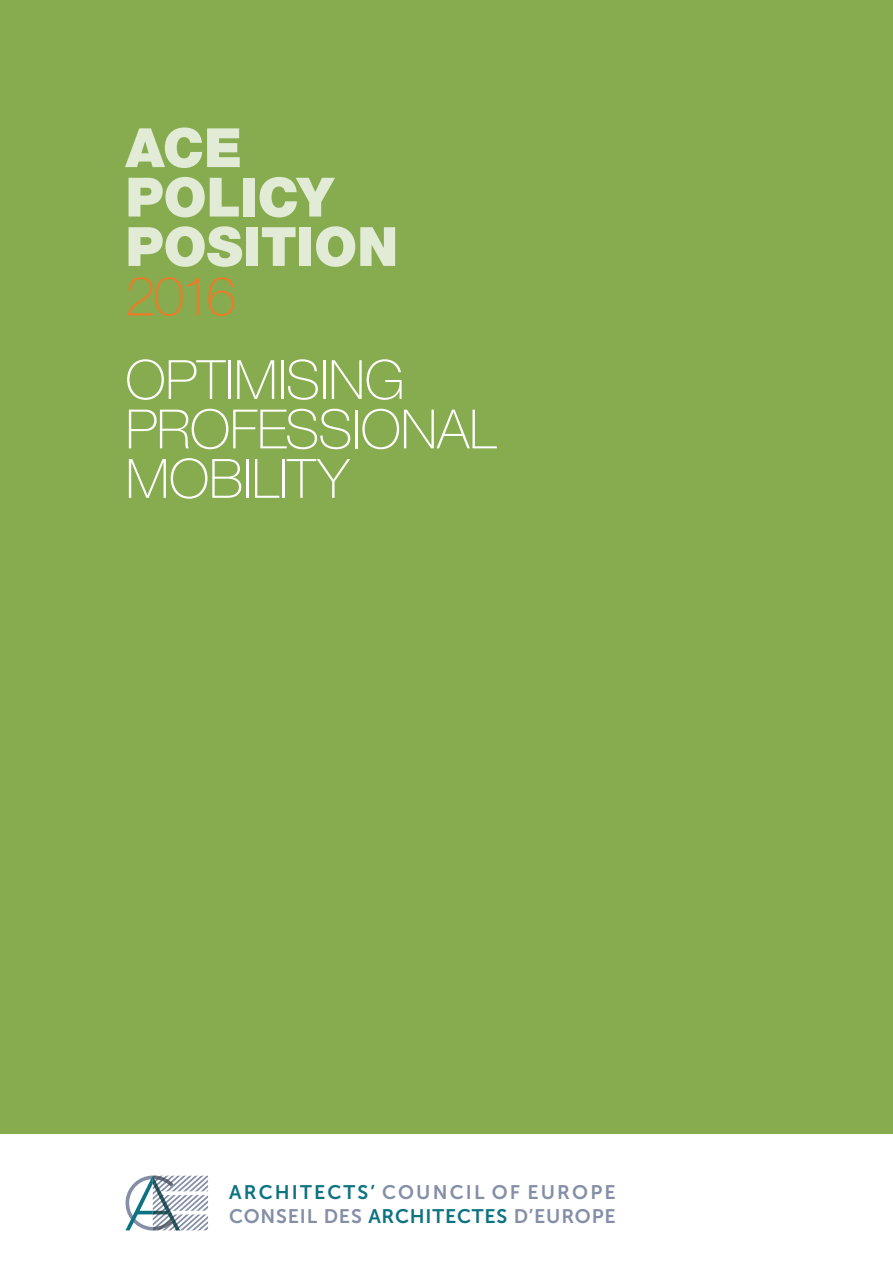
<style>
.page{position:relative;width:893px;height:1263px;background:#fff}
.page>*{position:absolute;margin:0;border:0;box-sizing:border-box;transform-origin:0 0}
.texte{font:100 54.3px "Helvetica Neue";letter-spacing:-.005em;color:#fff}
.texte-2{font:900 54.3px "Helvetica Neue";color:#e2ebd5}
.texte-3{font:100 54.3px "Helvetica Neue";color:#f47827}
.t1{font:19.5px "Museo Sans 700";letter-spacing:.04em;color:#848fa6}
.t2{font:19.5px "Museo Sans 700";letter-spacing:.11em;color:#848fa6}
.s1{color:#0d7381}
</style>
<div class="page">
<div style="left:0;top:0;width:893px;height:1133px;background:#86ac4f"></div>
<svg style="left:125px;top:1175px;width:83px;height:55px"></svg>
<p class="texte-2" style="left:125px;top:115px;width:118px">ACE</p>
<p class="texte-2" style="left:125px;top:165px;width:209px">POLICY</p>
<p class="texte-2" style="left:125px;top:214px;width:274px">POSITION</p>
<p class="texte-3" style="left:125px;top:266px;width:112px">2016</p>
<p class="texte" style="left:125px;top:349px;width:281px">OPTIMISING</p>
<p class="texte" style="left:125px;top:399px;width:372px">PROFESSIONAL</p>
<p class="texte" style="left:125px;top:448px;width:225px">MOBILITY</p>
<p class="t2" style="left:229px;top:1181px;width:388px"><span class="s1">ARCHITECTS’</span> COUNCIL OF EUROPE</p>
<p class="t1" style="left:229px;top:1205px;width:388px">CONSEIL DES <span class="s1">ARCHITECTES</span> D’EUROPE</p>
</div>
